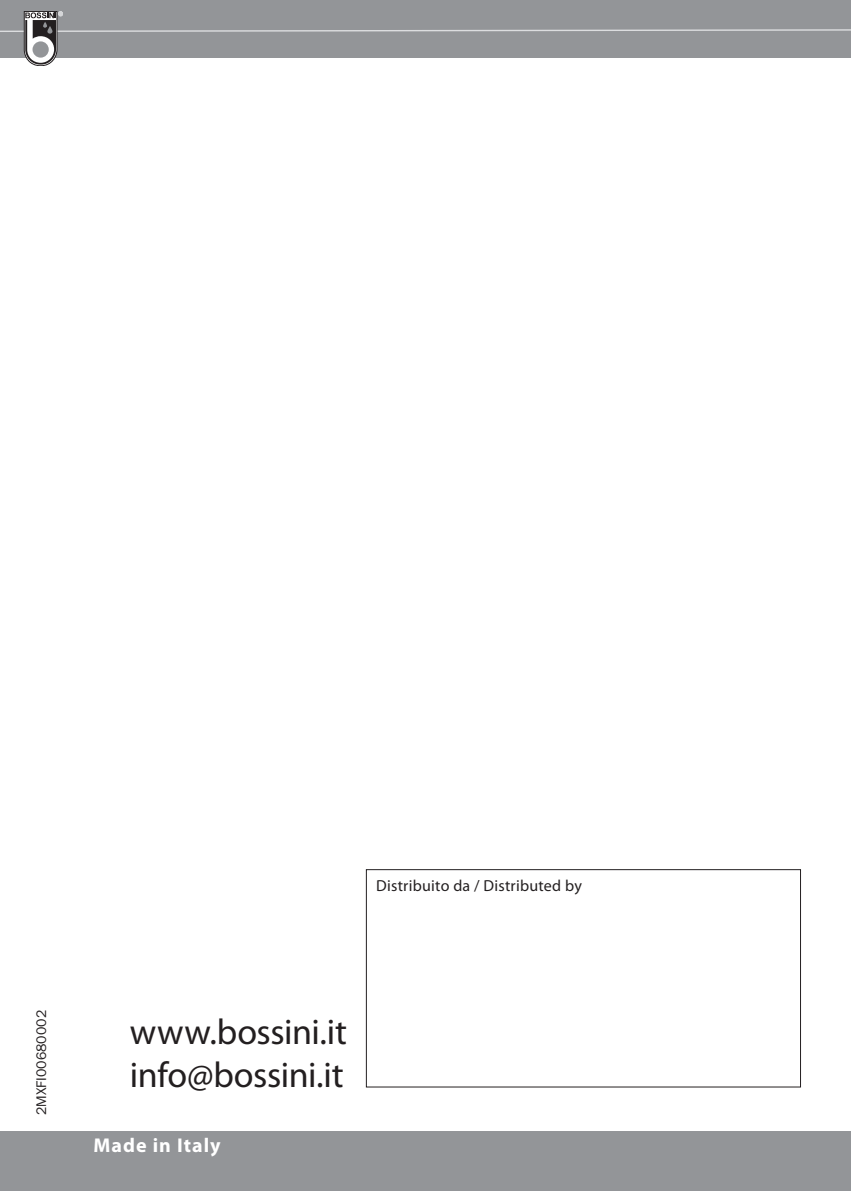
<style>
.page{position:relative;width:851px;height:1191px;background:#fff}
.page>*{position:absolute;margin:0;border:0;box-sizing:border-box;transform-origin:0 0}
.t1{font:36px "Myriad Pro";letter-spacing:-.015em;color:#231f20}
.t2{font:700 20px "Helvetica Neue";letter-spacing:.05em;color:#fff}
.t3{font:700 20px "Myriad Pro";letter-spacing:.05em;color:#fff}
.t4{font:16px "Myriad Pro";letter-spacing:.015em;color:#231f20}
.TESTO_OK{font:14px "ITC Franklin Gothic Std";color:#231f20}
.s1{color:#fff}
</style>
<div class="page">
<div style="left:0;top:0;width:850px;height:58px;background:#939598"></div>
<div style="left:0;top:1131px;width:850px;height:60px;background:#939598"></div>
<div style="left:366px;top:869px;width:434px;height:218px;border:1px solid #231f20"></div>
<svg style="left:0;top:11px;width:850px;height:55px"></svg>
<p class="t4" style="left:376px;top:876px;width:207px">Distribuito da / Distributed by</p>
<p class="TESTO_OK" style="left:33px;top:1115px;width:107px;rotate:-90deg">2MXFI00680002</p>
<p class="t1" style="left:130px;top:1010px;width:218px">www.bossini.it</p>
<p class="t1" style="left:130px;top:1053px;width:227px">info@bossini.it<span class="s1">t</span></p>
<p class="t3" style="left:94px;top:1132px;width:128px">Made in Italy</p>
<p class="t2" style="left:67px;top:1139px;width:136px">Made in Italy</p>
</div>
